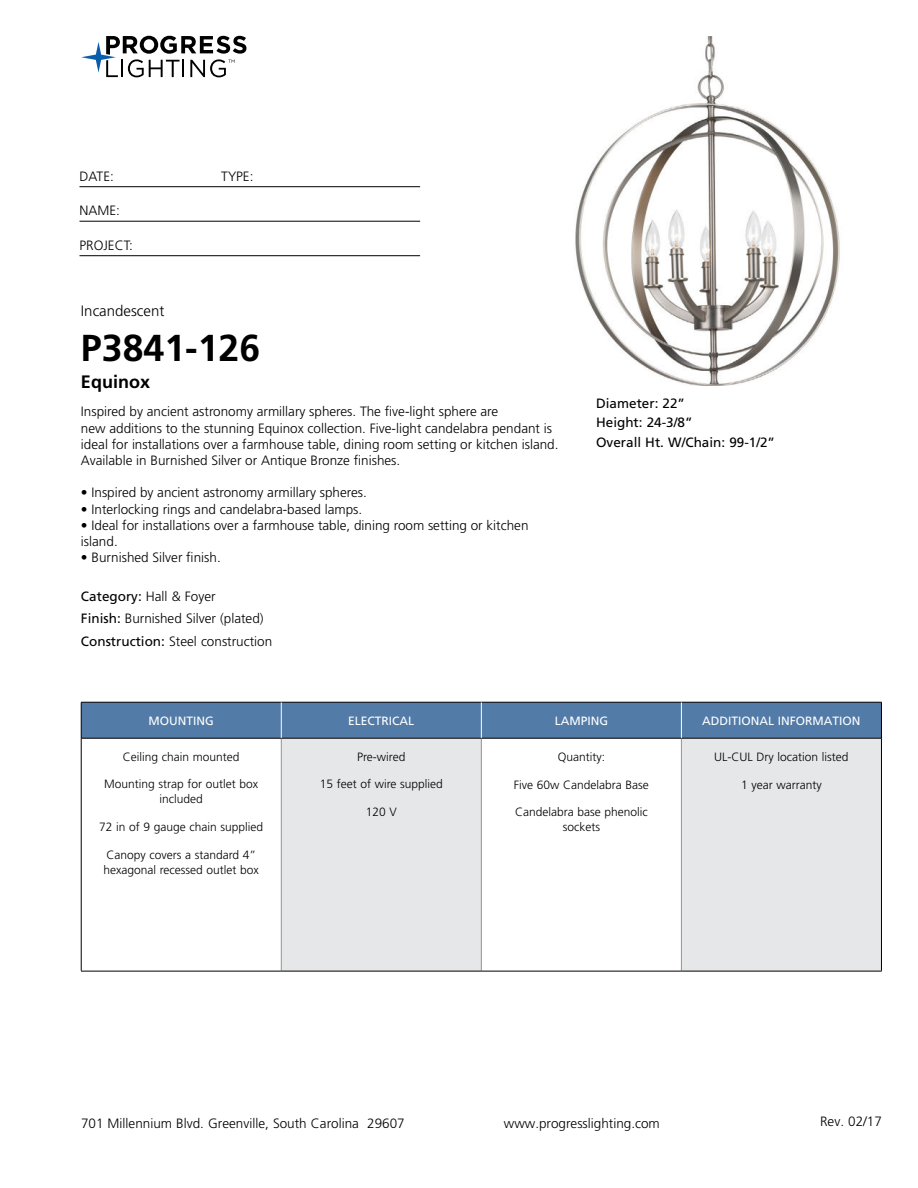
<style>
.page{position:relative;width:918px;height:1188px;background:#fff}
.page>*{position:absolute;margin:0;border:0;box-sizing:border-box;transform-origin:0 0}
.t1{font:700 37.5px "Frutiger LT Std";color:#000}
.t2{font:700 18px "Frutiger LT Std";color:#000}
.t3{font:300 15px "Frutiger LT Std";color:#000}
.t4{font:300 13.5px/16.2px "Frutiger LT Std";color:#000}
.t5{font:13.5px/19.5px "Frutiger LT Std";color:#000}
.t6{font:300 12px/15px "Frutiger LT Std";color:#000;text-align:center}
.t7{font:12px "Frutiger LT Std";color:#fff}
.s1{font-weight:400}
</style>
<div class="page">
<svg style="left:81px;top:36px;width:165px;height:41px"></svg>
<hr style="left:80px;top:186px;width:340px;height:1px;background:#000">
<hr style="left:80px;top:221px;width:340px;height:1px;background:#000">
<hr style="left:80px;top:255px;width:340px;height:1px;background:#000">
<div style="left:82px;top:703px;width:799px;height:35px;background:#527ba8"></div>
<div style="left:281px;top:738px;width:200px;height:233px;background:#e6e7e8"></div>
<div style="left:681px;top:738px;width:200px;height:233px;background:#e6e7e8"></div>
<hr style="left:281px;top:739px;width:1px;height:232px;background:#939598">
<hr style="left:481px;top:739px;width:1px;height:232px;background:#939598">
<hr style="left:681px;top:739px;width:1px;height:232px;background:#939598">
<hr style="left:81px;top:738px;width:200px;height:1px;background:#000">
<hr style="left:281px;top:738px;width:200px;height:1px;background:#000">
<hr style="left:481px;top:738px;width:200px;height:1px;background:#000">
<hr style="left:681px;top:738px;width:200px;height:1px;background:#000">
<hr style="left:81px;top:971px;width:200px;height:1px;background:#000">
<hr style="left:281px;top:971px;width:200px;height:1px;background:#000">
<hr style="left:481px;top:971px;width:200px;height:1px;background:#000">
<hr style="left:681px;top:971px;width:201px;height:1px;background:#000">
<hr style="left:81px;top:702px;width:200px;height:1px;background:#000">
<hr style="left:81px;top:702px;width:1px;height:36px;background:#000">
<hr style="left:281px;top:702px;width:200px;height:1px;background:#000">
<hr style="left:481px;top:702px;width:200px;height:1px;background:#000">
<hr style="left:681px;top:702px;width:201px;height:1px;background:#000">
<hr style="left:881px;top:702px;width:1px;height:36px;background:#000">
<hr style="left:81px;top:738px;width:1px;height:233px;background:#000">
<hr style="left:881px;top:738px;width:1px;height:233px;background:#000">
<hr style="left:281px;top:702px;width:1px;height:36px;background:#fff">
<hr style="left:681px;top:702px;width:1px;height:36px;background:#fff">
<hr style="left:481px;top:702px;width:1px;height:36px;background:#fff">
<img style="left:575px;top:36px;width:265px;height:349px">
<p class="t4" style="left:80px;top:169px;width:36px">DATE:</p>
<p class="t4" style="left:221px;top:169px;width:34px">TYPE:</p>
<p class="t4" style="left:80px;top:204px;width:42px">NAME:</p>
<p class="t4" style="left:80px;top:238px;width:55px">PROJECT:</p>
<p class="t3" style="left:81px;top:305px;width:85px">Incandescent</p>
<h1 class="t1" style="left:81px;top:333px;width:181px">P3841-126</h1>
<h2 class="t2" style="left:81px;top:375px;width:71px">Equinox</h2>
<p class="t4" style="left:81px;top:405px;width:479px">Inspired by ancient astronomy armillary spheres. The five-light sphere are<br>new additions to the stunning Equinox collection. Five-light candelabra pendant is ideal for installations over a farmhouse table, dining room setting or kitchen island.<br>Available in Burnished Silver or Antique Bronze finishes.</p>
<p class="t4" style="left:81px;top:486px;width:287px">• Inspired by ancient astronomy armillary spheres.</p>
<p class="t4" style="left:81px;top:502px;width:283px">• Interlocking rings and candelabra-based lamps.</p>
<p class="t4" style="left:81px;top:518px;width:449px">• Ideal for installations over a farmhouse table, dining room setting or kitchen island.</p>
<p class="t4" style="left:81px;top:550px;width:141px">• Burnished Silver finish.</p>
<p class="t4" style="left:81px;top:586px;width:193px;line-height:22.5px"><span class="s1">Category:</span> Hall &amp; Foyer<br><span class="s1">Finish:</span> Burnished Silver (plated)<br><span class="s1">Construction:</span> Steel construction</p>
<p class="t5" style="left:596px;top:394px;width:180px">Diameter: 22”<br>Height: 24-3/8”<br>Overall Ht. W/Chain: 99-1/2”</p>
<p class="t7" style="left:149px;top:716px;width:67px">MOUNTING</p>
<p class="t7" style="left:348px;top:716px;width:68px">ELECTRICAL</p>
<p class="t7" style="left:555px;top:716px;width:55px">LAMPING</p>
<p class="t7" style="left:702px;top:716px;width:160px">ADDITIONAL INFORMATION</p>
<p class="t6" style="left:123px;top:750px;width:118px">Ceiling chain mounted</p>
<p class="t6" style="left:104px;top:778px;width:156px">Mounting strap for outlet box included</p>
<p class="t6" style="left:99px;top:820px;width:166px">72 in of 9 gauge chain supplied</p>
<p class="t6" style="left:104px;top:848px;width:157px;text-align:left">Canopy covers a standard 4” hexagonal recessed outlet box</p>
<p class="t6" style="left:357px;top:750px;width:50px">Pre-wired</p>
<p class="t6" style="left:320px;top:778px;width:125px">15 feet of wire supplied</p>
<p class="t6" style="left:366px;top:805px;width:33px">120 V</p>
<p class="t6" style="left:714px;top:750px;width:136px">UL-CUL Dry location listed</p>
<p class="t6" style="left:741px;top:778px;width:82px">1 year warranty</p>
<p class="t6" style="left:558px;top:750px;width:49px">Quantity:</p>
<p class="t6" style="left:514px;top:778px;width:137px">Five 60w Candelabra Base</p>
<p class="t6" style="left:515px;top:805px;width:134px">Candelabra base phenolic sockets</p>
<p class="t4" style="left:81px;top:1116px;width:325px">701 Millennium Blvd. Greenville, South Carolina 29607</p>
<p class="t4" style="left:504px;top:1116px;width:158px">www.progresslighting.com</p>
<p class="t4" style="left:820px;top:1114px;width:63px">Rev. 02/17</p>
</div>
